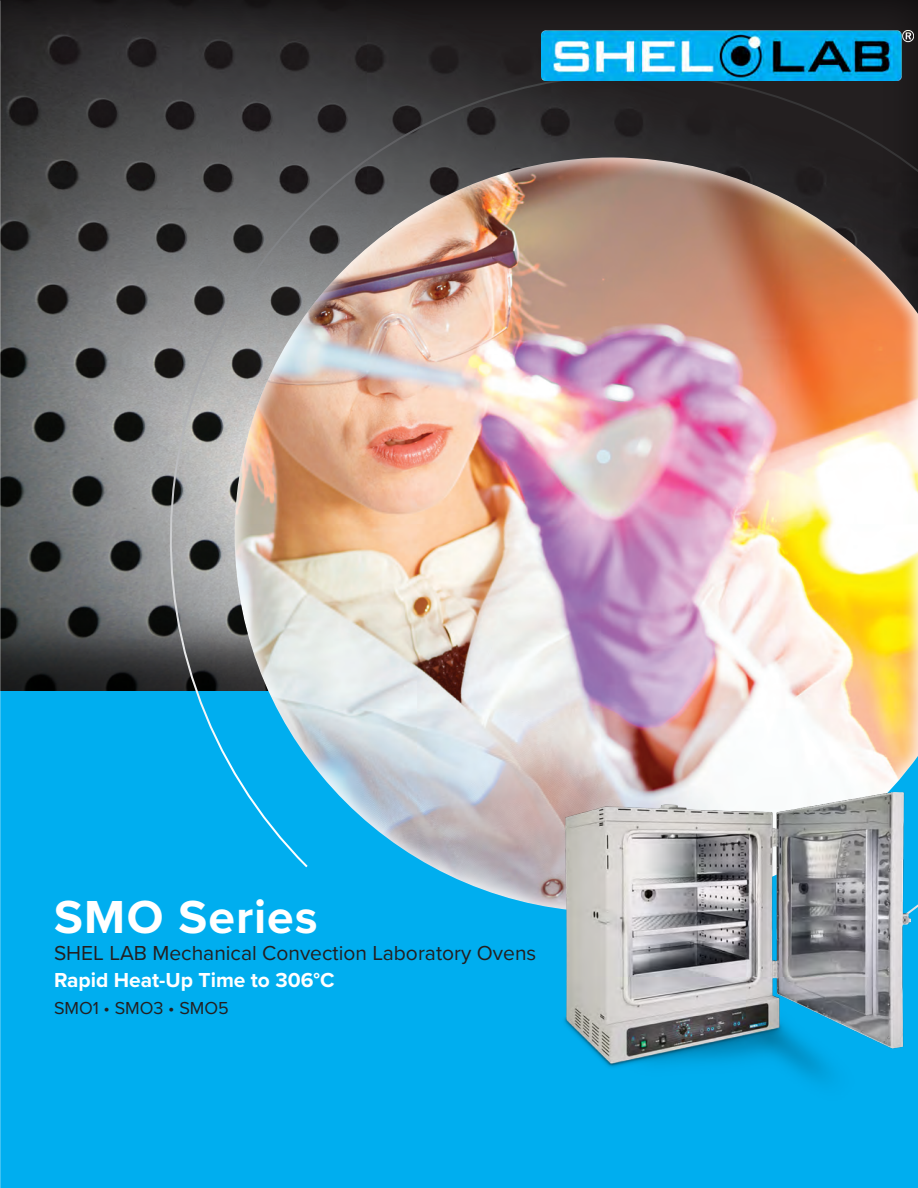
<style>
.page{position:relative;width:918px;height:1188px;background:#fff}
.page>*{position:absolute;margin:0;border:0;box-sizing:border-box;transform-origin:0 0}
.t1{font:700 48px "Proxima Nova";letter-spacing:.02em;color:#fff}
.t2{font:21px "Proxima Nova";color:#231f20}
.t3{font:700 21px "Proxima Nova";color:#fff}
.t4{font:18px "Proxima Nova";color:#231f20}
</style>
<div class="page">
<div style="left:0;top:0;width:918px;height:700px;background:#231f20;opacity:.75"></div>
<div style="left:0;top:692px;width:918px;height:496px;background:#00aeef"></div>
<img style="left:153px;top:42px;width:765px;height:881px">
<img style="left:562px;top:793px;width:348px;height:289px">
<img style="left:541px;top:30px;width:372px;height:50px">
<p class="t1" style="left:54px;top:881px;width:265px">SMO Series</p>
<p class="t2" style="left:54px;top:937px;width:484px">SHEL LAB Mechanical Convection Laboratory Ovens</p>
<p class="t3" style="left:54px;top:964px;width:282px">Rapid Heat-Up Time to 306°C</p>
<p class="t4" style="left:54px;top:994px;width:176px">SMO1 • SMO3 • SMO5</p>
</div>
